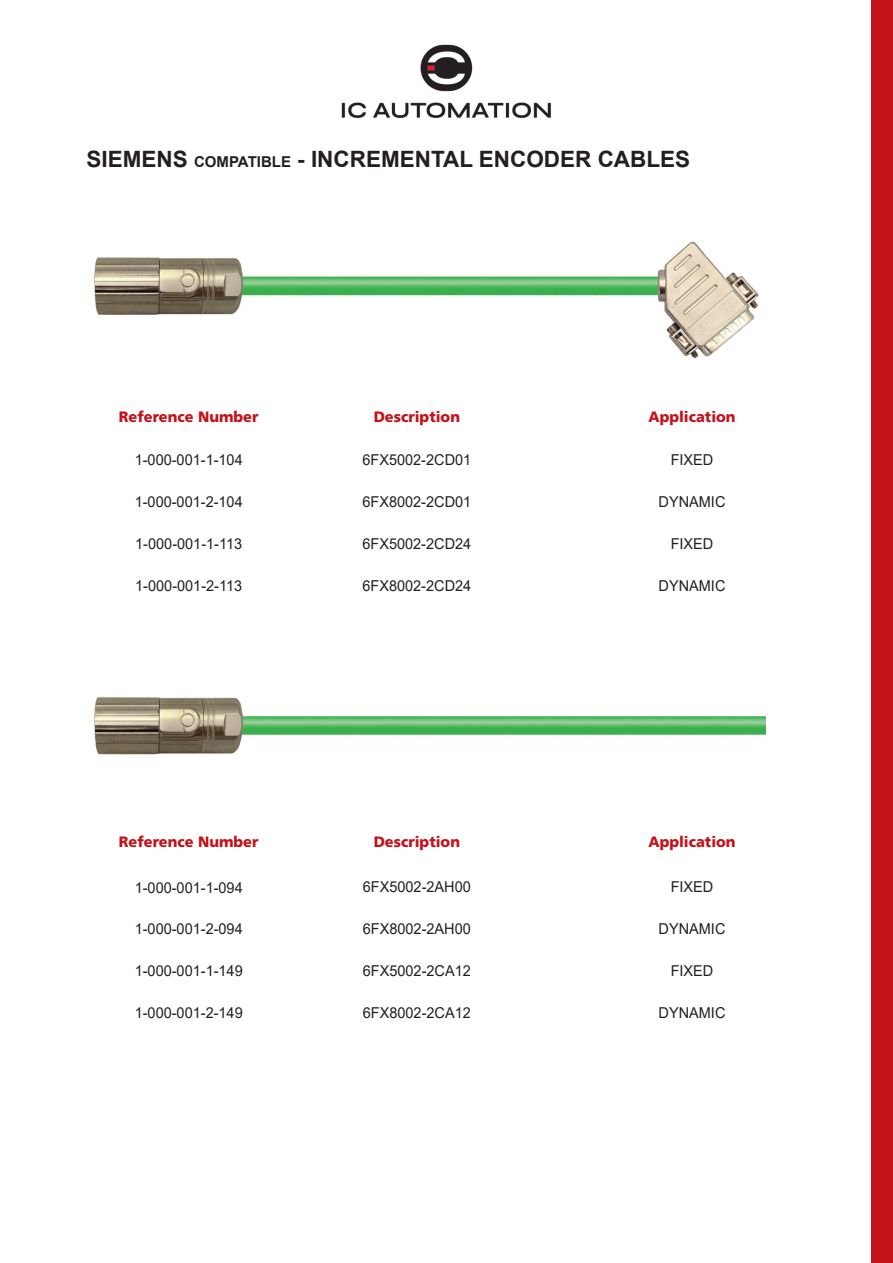
<style>
.page{position:relative;width:893px;height:1263px;background:#fff}
.page>*{position:absolute;margin:0;border:0;box-sizing:border-box;transform-origin:0 0}
.t1{font:700 22.5px "Arial";color:#231f20}
.t2{font:15px "Arial";color:#231f20}
.t3{font:900 15px "Frutiger LT Std";color:#c4121a}
.s1{font-size:15px}
</style>
<div class="page">
<img style="left:341px;top:44px;width:210px;height:74px">
<div style="left:872px;top:0;width:21px;height:1263px;background:#c4121a"></div>
<img style="left:94px;top:241px;width:665px;height:118px">
<img style="left:94px;top:697px;width:671px;height:58px">
<p class="t1" style="left:87px;top:144px;width:605px">SIEMENS <span class="s1">COMPATIBLE</span> - INCREMENTAL ENCODER CABLES</p>
<p class="t3" style="left:119px;top:408px;width:141px">Reference Number</p>
<p class="t3" style="left:374px;top:407px;width:88px">Description</p>
<p class="t3" style="left:648px;top:407px;width:89px">Application</p>
<p class="t2" style="left:135px;top:450px;width:110px">1-000-001-1-104</p>
<p class="t2" style="left:362px;top:449px;width:110px">6FX5002-2CD01</p>
<p class="t2" style="left:671px;top:449px;width:44px">FIXED</p>
<p class="t2" style="left:135px;top:491px;width:110px">1-000-001-2-104</p>
<p class="t2" style="left:362px;top:491px;width:110px">6FX8002-2CD01</p>
<p class="t2" style="left:659px;top:491px;width:68px">DYNAMIC</p>
<p class="t2" style="left:135px;top:533px;width:108px">1-000-001-1-113</p>
<p class="t2" style="left:362px;top:533px;width:110px">6FX5002-2CD24</p>
<p class="t2" style="left:671px;top:533px;width:44px">FIXED</p>
<p class="t2" style="left:135px;top:575px;width:108px">1-000-001-2-113</p>
<p class="t2" style="left:362px;top:575px;width:110px">6FX8002-2CD24</p>
<p class="t2" style="left:659px;top:575px;width:68px">DYNAMIC</p>
<p class="t3" style="left:119px;top:833px;width:141px">Reference Number</p>
<p class="t3" style="left:374px;top:833px;width:88px">Description</p>
<p class="t3" style="left:648px;top:833px;width:89px">Application</p>
<p class="t2" style="left:135px;top:877px;width:110px">1-000-001-1-094</p>
<p class="t2" style="left:363px;top:877px;width:110px">6FX5002-2AH00</p>
<p class="t2" style="left:671px;top:877px;width:44px">FIXED</p>
<p class="t2" style="left:135px;top:919px;width:110px">1-000-001-2-094</p>
<p class="t2" style="left:363px;top:918px;width:110px">6FX8002-2AH00</p>
<p class="t2" style="left:659px;top:918px;width:68px">DYNAMIC</p>
<p class="t2" style="left:135px;top:960px;width:110px">1-000-001-1-149</p>
<p class="t2" style="left:363px;top:960px;width:110px">6FX5002-2CA12</p>
<p class="t2" style="left:671px;top:960px;width:44px">FIXED</p>
<p class="t2" style="left:135px;top:1002px;width:110px">1-000-001-2-149</p>
<p class="t2" style="left:363px;top:1002px;width:110px">6FX8002-2CA12</p>
<p class="t2" style="left:659px;top:1002px;width:68px">DYNAMIC</p>
</div>
